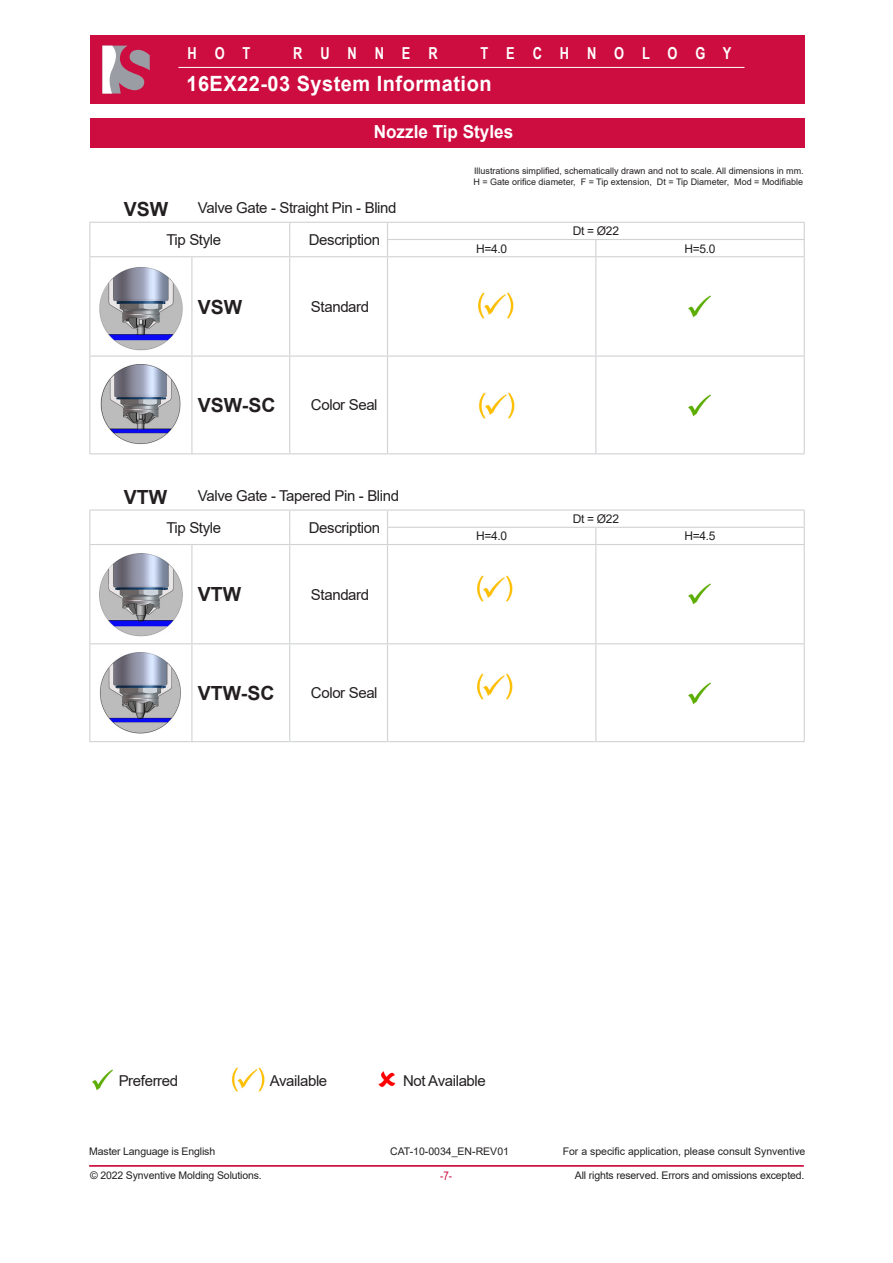
<style>
.page{position:relative;width:893px;height:1263px;background:#fff}
.page>*{position:absolute;margin:0;border:0;box-sizing:border-box;transform-origin:0 0}
.t1{font:700 21px "Arial";letter-spacing:.025em;color:#fff;scale:.95 1}
.Warning_Head{font:700 19.5px "Arial";color:#231f20}
.Header_Title_White{font:700 18px "Arial";color:#fff;scale:.95 1}
.t2{font:700 16.5px "Arial Narrow";color:#fff;scale:.95 1}
.Table_Black_10{font:15px "Arial";letter-spacing:-.025em;color:#231f20}
.Table_Black_centered{font:12px "Arial";letter-spacing:-.025em;color:#231f20}
.t3{font:12px "Arial Narrow";color:#cd0d40}
.t4{font:10.5px "Arial";letter-spacing:-.015em;color:#231f20}
.t5{font:9px/10.8px "Arial";color:#231f20}
</style>
<div class="page">
<div style="left:90px;top:118px;width:715px;height:29px;background:#cd0d40"></div>
<div style="left:90px;top:35px;width:715px;height:68px;background:#cd0d40"></div>
<hr style="left:178px;top:67px;width:566px;height:1px;background:#fff">
<svg style="left:102px;top:46px;width:48px;height:48px"></svg>
<img style="left:92px;top:1070px;width:21px;height:20px">
<img style="left:232px;top:1067px;width:32px;height:24px">
<img style="left:378px;top:1071px;width:18px;height:16px">
<hr style="left:89px;top:222px;width:103px;height:1px;background:#d1d2d4">
<hr style="left:192px;top:222px;width:98px;height:1px;background:#d1d2d4">
<hr style="left:290px;top:222px;width:97px;height:1px;background:#d1d2d4">
<hr style="left:387px;top:222px;width:209px;height:1px;background:#d1d2d4">
<hr style="left:596px;top:222px;width:209px;height:1px;background:#d1d2d4">
<svg style="left:89px;top:223px;width:1px;height:33px"></svg>
<svg style="left:289px;top:223px;width:1px;height:33px"></svg>
<hr style="left:387px;top:239px;width:209px;height:1px;background:#d1d2d4">
<svg style="left:387px;top:223px;width:1px;height:33px"></svg>
<hr style="left:596px;top:239px;width:209px;height:1px;background:#d1d2d4">
<svg style="left:595px;top:240px;width:1px;height:16px"></svg>
<svg style="left:804px;top:223px;width:1px;height:33px"></svg>
<hr style="left:89px;top:256px;width:103px;height:1px;background:#d1d2d4">
<hr style="left:89px;top:257px;width:1px;height:98px;background:#d1d2d4">
<hr style="left:192px;top:256px;width:98px;height:1px;background:#d1d2d4">
<hr style="left:191px;top:257px;width:1px;height:98px;background:#d1d2d4">
<hr style="left:290px;top:256px;width:97px;height:1px;background:#d1d2d4">
<hr style="left:289px;top:257px;width:1px;height:98px;background:#d1d2d4">
<hr style="left:387px;top:256px;width:209px;height:1px;background:#d1d2d4">
<hr style="left:387px;top:257px;width:1px;height:98px;background:#d1d2d4">
<hr style="left:596px;top:256px;width:209px;height:1px;background:#d1d2d4">
<hr style="left:595px;top:257px;width:1px;height:98px;background:#d1d2d4">
<hr style="left:804px;top:257px;width:1px;height:98px;background:#d1d2d4">
<hr style="left:89px;top:355px;width:103px;height:2px;background:#d1d2d4">
<hr style="left:89px;top:357px;width:1px;height:96px;background:#d1d2d4">
<hr style="left:192px;top:355px;width:98px;height:2px;background:#d1d2d4">
<hr style="left:191px;top:357px;width:1px;height:96px;background:#d1d2d4">
<hr style="left:290px;top:355px;width:97px;height:2px;background:#d1d2d4">
<hr style="left:289px;top:357px;width:1px;height:96px;background:#d1d2d4">
<hr style="left:387px;top:355px;width:209px;height:2px;background:#d1d2d4">
<hr style="left:387px;top:357px;width:1px;height:96px;background:#d1d2d4">
<hr style="left:596px;top:355px;width:209px;height:2px;background:#d1d2d4">
<hr style="left:595px;top:357px;width:1px;height:96px;background:#d1d2d4">
<hr style="left:804px;top:357px;width:1px;height:96px;background:#d1d2d4">
<hr style="left:89px;top:453px;width:103px;height:1px;background:#d1d2d4">
<hr style="left:192px;top:453px;width:98px;height:1px;background:#d1d2d4">
<hr style="left:290px;top:453px;width:97px;height:1px;background:#d1d2d4">
<hr style="left:387px;top:453px;width:209px;height:1px;background:#d1d2d4">
<hr style="left:596px;top:453px;width:209px;height:1px;background:#d1d2d4">
<img style="left:99px;top:267px;width:84px;height:84px">
<img style="left:100px;top:364px;width:81px;height:80px">
<hr style="left:89px;top:509px;width:103px;height:2px;background:#d1d2d4">
<hr style="left:192px;top:509px;width:98px;height:2px;background:#d1d2d4">
<hr style="left:290px;top:509px;width:97px;height:2px;background:#d1d2d4">
<hr style="left:387px;top:509px;width:209px;height:2px;background:#d1d2d4">
<hr style="left:596px;top:509px;width:209px;height:2px;background:#d1d2d4">
<svg style="left:89px;top:511px;width:1px;height:33px"></svg>
<svg style="left:289px;top:511px;width:1px;height:33px"></svg>
<hr style="left:387px;top:527px;width:209px;height:1px;background:#d1d2d4">
<svg style="left:387px;top:511px;width:1px;height:33px"></svg>
<hr style="left:596px;top:527px;width:209px;height:1px;background:#d1d2d4">
<svg style="left:595px;top:528px;width:1px;height:16px"></svg>
<svg style="left:804px;top:511px;width:1px;height:33px"></svg>
<hr style="left:89px;top:544px;width:103px;height:1px;background:#d1d2d4">
<hr style="left:89px;top:545px;width:1px;height:98px;background:#d1d2d4">
<hr style="left:192px;top:544px;width:98px;height:1px;background:#d1d2d4">
<hr style="left:191px;top:545px;width:1px;height:98px;background:#d1d2d4">
<hr style="left:290px;top:544px;width:97px;height:1px;background:#d1d2d4">
<hr style="left:289px;top:545px;width:1px;height:98px;background:#d1d2d4">
<hr style="left:387px;top:544px;width:209px;height:1px;background:#d1d2d4">
<hr style="left:387px;top:545px;width:1px;height:98px;background:#d1d2d4">
<hr style="left:596px;top:544px;width:209px;height:1px;background:#d1d2d4">
<hr style="left:595px;top:545px;width:1px;height:98px;background:#d1d2d4">
<hr style="left:804px;top:545px;width:1px;height:98px;background:#d1d2d4">
<hr style="left:89px;top:643px;width:103px;height:1px;background:#d1d2d4">
<hr style="left:89px;top:644px;width:1px;height:97px;background:#d1d2d4">
<hr style="left:192px;top:643px;width:98px;height:1px;background:#d1d2d4">
<hr style="left:191px;top:644px;width:1px;height:97px;background:#d1d2d4">
<hr style="left:290px;top:643px;width:97px;height:1px;background:#d1d2d4">
<hr style="left:289px;top:644px;width:1px;height:97px;background:#d1d2d4">
<hr style="left:387px;top:643px;width:209px;height:1px;background:#d1d2d4">
<hr style="left:387px;top:644px;width:1px;height:97px;background:#d1d2d4">
<hr style="left:596px;top:643px;width:209px;height:1px;background:#d1d2d4">
<hr style="left:595px;top:644px;width:1px;height:97px;background:#d1d2d4">
<hr style="left:804px;top:644px;width:1px;height:97px;background:#d1d2d4">
<hr style="left:89px;top:741px;width:103px;height:1px;background:#d1d2d4">
<hr style="left:192px;top:741px;width:98px;height:1px;background:#d1d2d4">
<hr style="left:290px;top:741px;width:97px;height:1px;background:#d1d2d4">
<hr style="left:387px;top:741px;width:209px;height:1px;background:#d1d2d4">
<hr style="left:596px;top:741px;width:209px;height:1px;background:#d1d2d4">
<img style="left:99px;top:553px;width:84px;height:84px">
<img style="left:477px;top:575px;width:35px;height:26px">
<img style="left:100px;top:652px;width:81px;height:81px">
<img style="left:477px;top:674px;width:35px;height:26px">
<img style="left:478px;top:293px;width:36px;height:26px">
<img style="left:688px;top:295px;width:22px;height:22px">
<img style="left:479px;top:392px;width:36px;height:26px">
<img style="left:688px;top:395px;width:22px;height:21px">
<img style="left:688px;top:583px;width:22px;height:22px">
<img style="left:688px;top:682px;width:22px;height:22px">
<hr style="left:89px;top:1165px;width:715px;height:2px;background:#cd0d40">
<h3 class="t2" style="left:188px;top:41px;width:68px">H O T</h3>
<h3 class="t2" style="left:293px;top:41px;width:153px">R U N N E R</h3>
<h3 class="t2" style="left:481px;top:41px;width:266px">T E C H N O L O G Y</h3>
<h1 class="t1" style="left:186px;top:69px;width:323px">16EX22-03 System Information</h1>
<h1 class="t1" style="left:290px;top:69px;width:252px">12E System Information</h1>
<p class="Header_Title_White" style="left:374px;top:119px;width:148px">Nozzle Tip Styles</p>
<p class="Warning_Head" style="left:124px;top:196px;width:46px">VSW</p>
<p class="Table_Black_10" style="left:198px;top:197px;width:200px">Valve Gate - Straight Pin - Blind</p>
<p class="Table_Black_10" style="left:166px;top:229px;width:56px">Tip Style</p>
<p class="Table_Black_10" style="left:309px;top:229px;width:73px">Description</p>
<p class="Warning_Head" style="left:198px;top:293px;width:46px">VSW</p>
<p class="Table_Black_10" style="left:311px;top:296px;width:60px">Standard</p>
<p class="Warning_Head" style="left:198px;top:391px;width:79px">VSW-SC</p>
<p class="Table_Black_10" style="left:311px;top:395px;width:68px">Color Seal</p>
<p class="Warning_Head" style="left:124px;top:483px;width:45px">VTW</p>
<p class="Table_Black_10" style="left:198px;top:485px;width:203px">Valve Gate - Tapered Pin - Blind</p>
<p class="Table_Black_10" style="left:166px;top:517px;width:56px">Tip Style</p>
<p class="Table_Black_10" style="left:309px;top:517px;width:73px">Description</p>
<p class="Warning_Head" style="left:198px;top:581px;width:45px">VTW</p>
<p class="Table_Black_10" style="left:311px;top:584px;width:60px">Standard</p>
<p class="Warning_Head" style="left:198px;top:679px;width:78px">VTW-SC</p>
<p class="Table_Black_10" style="left:311px;top:683px;width:68px">Color Seal</p>
<p class="t5" style="left:473px;top:165px;width:332px">Illustrations simplified, schematically drawn and not to scale. All dimensions in mm.<br>H = Gate orifice diameter, F = Tip extension, Dt = Tip Diameter, Mod = Modifiable</p>
<p class="Table_Black_centered" style="left:573px;top:223px;width:48px">Dt = Ø22</p>
<p class="Table_Black_centered" style="left:476px;top:240px;width:33px">H=4.0</p>
<p class="Table_Black_centered" style="left:684px;top:240px;width:33px">H=5.0</p>
<p class="Table_Black_centered" style="left:573px;top:510px;width:48px">Dt = Ø22</p>
<p class="Table_Black_centered" style="left:476px;top:528px;width:33px">H=4.0</p>
<p class="Table_Black_centered" style="left:684px;top:528px;width:33px">H=4.5</p>
<h3 class="Table_Black_10" style="left:119px;top:1070px;width:61px">Preferred</h3>
<h3 class="Table_Black_10" style="left:270px;top:1070px;width:59px">Available</h3>
<h3 class="Table_Black_10" style="left:403px;top:1070px;width:84px">Not Available</h3>
<p class="t4" style="left:89px;top:1144px;width:127px">Master Language is English</p>
<p class="t4" style="left:563px;top:1144px;width:244px">For a specific application, please consult Synventive</p>
<p class="t4" style="left:390px;top:1144px;width:120px">CAT-10-0034_EN-REV01</p>
<p class="t4" style="left:90px;top:1168px;width:173px">© 2022 Synventive Molding Solutions.</p>
<p class="t4" style="left:575px;top:1168px;width:231px">All rights reserved. Errors and omissions excepted.</p>
<p class="t3" style="left:440px;top:1167px;width:14px">-7-</p>
</div>
